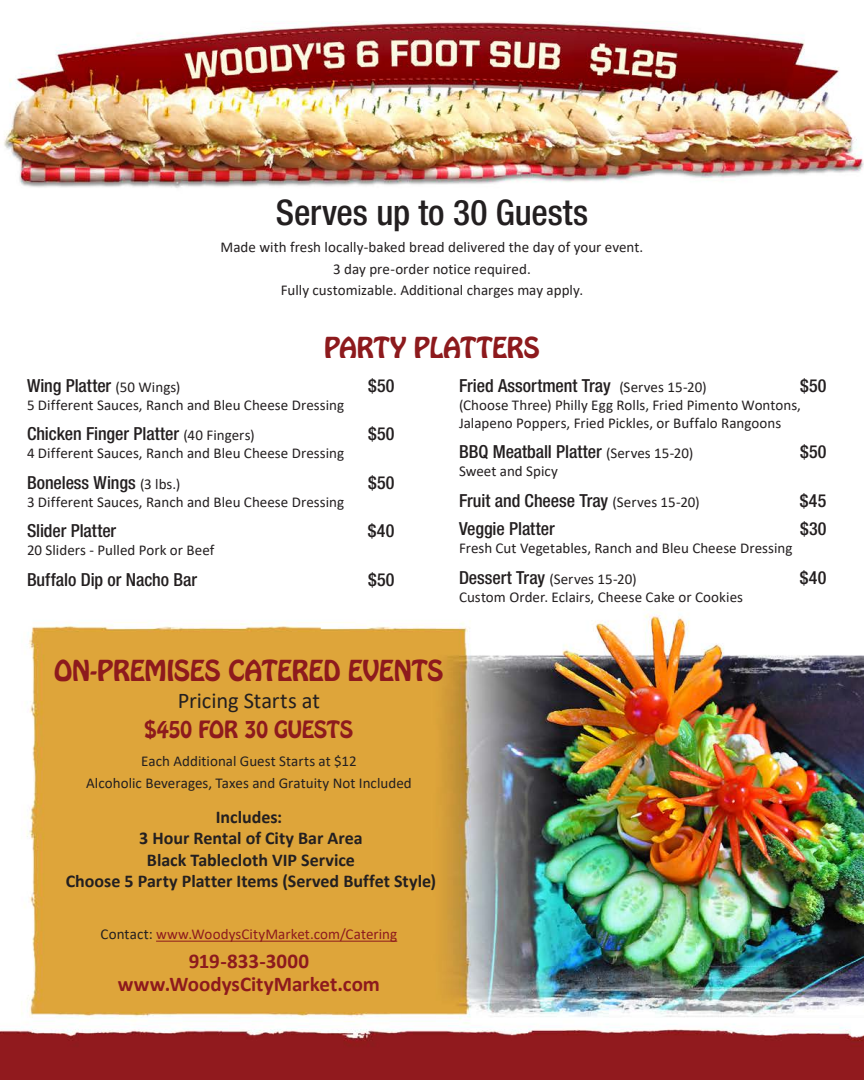
<style>
.page{position:relative;width:864px;height:1080px;background:#fff}
.page>*{position:absolute;margin:0;border:0;box-sizing:border-box;transform-origin:0 0}
.ItemBlock{font:500 condensed 35.4px "Helvetica Neue LT Std";letter-spacing:-.005em;color:#231f20}
.Titles{font:25.5px "Hobo Std";letter-spacing:-.015em;color:#8d1a1d}
.ItemBlock-2{font:22.5px "Calibri";letter-spacing:-.005em;color:#231f20}
.ItemBlock-3{font:700 21px "Calibri";color:#8d1a1d}
.Titles-2{font:21px "Hobo Std";letter-spacing:-.02em;color:#8d1a1d}
.ItemTitle_2{font:500 condensed 18px "Helvetica Neue LT Std";color:#231f20}
.ItemBlock-4{font:700 18px "Calibri";color:#231f20}
.ItemBlock-5{font:15px/18px "Calibri";letter-spacing:.005em;color:#231f20}
.ItemBlock-6{font:15px "Calibri";letter-spacing:.005em;color:#8d1a1d}
.ItemTitle_2-2{font:15px "Calibri";color:#231f20}
.s1{font-family:"Calibri";font-weight:400;font-stretch:normal;font-size:15px}
.s2{font-family:"Helvetica Neue LT Std";font-weight:500;font-stretch:condensed;font-size:18px}
.s3{color:#231f20}
</style>
<div class="page">
<img style="left:0;top:21px;width:864px;height:1059px">
<hr style="left:156px;top:941px;width:241px;height:1px;background:#8d1a1d">
<p class="ItemBlock" style="left:276px;top:191px;width:314px">Serves up to 30 Guests</p>
<p class="ItemBlock-5" style="left:221px;top:238px;width:424px">Made with fresh locally-baked bread delivered the day of your event.</p>
<p class="ItemBlock-5" style="left:333px;top:260px;width:199px">3 day pre-order notice required.</p>
<p class="ItemBlock-5" style="left:281px;top:282px;width:304px">Fully customizable. Additional charges may apply.</p>
<p class="Titles" style="left:324px;top:330px;width:217px">PARTY PLATTERS</p>
<p class="ItemTitle_2" style="left:27px;top:375px;width:155px">Wing Platter <span class="s1">(50 Wings)</span></p>
<p class="ItemTitle_2" style="left:368px;top:375px;width:28px">$50</p>
<p class="ItemBlock-5" style="left:27px;top:396px;width:319px">5 Different Sauces, Ranch and Bleu Cheese Dressing</p>
<p class="ItemTitle_2" style="left:27px;top:423px;width:229px">Chicken Finger Platter <span class="s1">(40 Fingers)</span></p>
<p class="ItemTitle_2" style="left:368px;top:423px;width:28px">$50</p>
<p class="ItemBlock-5" style="left:27px;top:445px;width:319px">4 Different Sauces, Ranch and Bleu Cheese Dressing</p>
<p class="ItemTitle_2" style="left:27px;top:472px;width:155px">Boneless Wings <span class="s1">(3 lbs.)</span></p>
<p class="ItemTitle_2" style="left:368px;top:472px;width:28px">$50</p>
<p class="ItemBlock-5" style="left:27px;top:493px;width:319px">3 Different Sauces, Ranch and Bleu Cheese Dressing</p>
<p class="ItemTitle_2" style="left:27px;top:520px;width:91px">Slider Platter</p>
<p class="ItemTitle_2" style="left:368px;top:520px;width:28px">$40</p>
<p class="ItemBlock-5" style="left:27px;top:542px;width:189px">20 Sliders - Pulled Pork or Beef</p>
<p class="ItemTitle_2" style="left:27px;top:569px;width:172px">Buffalo Dip or Nacho Bar</p>
<p class="ItemTitle_2" style="left:368px;top:569px;width:28px">$50</p>
<p class="ItemTitle_2" style="left:459px;top:375px;width:249px">Fried Assortment Tray <span class="s1">(Serves 15-20)</span></p>
<p class="ItemTitle_2" style="left:800px;top:375px;width:28px">$50</p>
<p class="ItemBlock-5" style="left:459px;top:396px;width:343px">(Choose Three) Philly Egg Rolls, Fried Pimento Wontons,<br>Jalapeno Poppers, Fried Pickles, or Buffalo Rangoons</p>
<p class="ItemTitle_2" style="left:459px;top:441px;width:236px">BBQ Meatball Platter <span class="s1">(Serves 15-20)</span></p>
<p class="ItemTitle_2" style="left:800px;top:441px;width:28px">$50</p>
<p class="ItemBlock-5" style="left:459px;top:463px;width:101px">Sweet and Spicy</p>
<p class="ItemTitle_2" style="left:459px;top:490px;width:242px">Fruit and Cheese Tray <span class="s1">(Serves 15-20)</span></p>
<p class="ItemTitle_2" style="left:800px;top:490px;width:28px">$45</p>
<p class="ItemTitle_2" style="left:459px;top:518px;width:97px">Veggie Platter</p>
<p class="ItemTitle_2" style="left:800px;top:518px;width:28px">$30</p>
<p class="ItemBlock-5" style="left:459px;top:540px;width:335px">Fresh Cut Vegetables, Ranch and Bleu Cheese Dressing</p>
<p class="ItemTitle_2-2" style="left:459px;top:568px;width:179px"><span class="s2">Dessert Tray</span> (Serves 15-20)</p>
<p class="ItemTitle_2" style="left:800px;top:567px;width:28px">$40</p>
<p class="ItemBlock-5" style="left:459px;top:588px;width:286px">Custom Order. Eclairs, Cheese Cake or Cookies</p>
<p class="Titles" style="left:54px;top:653px;width:391px">ON-PREMISES CATERED EVENTS</p>
<p class="ItemBlock-2" style="left:178px;top:684px;width:144px">Pricing Starts at</p>
<p class="Titles-2" style="left:145px;top:714px;width:210px">$450 FOR 30 GUESTS</p>
<p class="ItemBlock-5" style="left:141px;top:753px;width:217px">Each Additional Guest Starts at $12</p>
<p class="ItemBlock-5" style="left:86px;top:774px;width:327px">Alcoholic Beverages, Taxes and Gratuity Not Included</p>
<p class="ItemBlock-4" style="left:216px;top:804px;width:68px">Includes:</p>
<p class="ItemBlock-4" style="left:139px;top:826px;width:225px">3 Hour Rental of City Bar Area</p>
<p class="ItemBlock-4" style="left:147px;top:847px;width:210px">Black Tablecloth VIP Service</p>
<p class="ItemBlock-4" style="left:66px;top:869px;width:372px">Choose 5 Party Platter Items (Served Buffet Style)</p>
<p class="ItemBlock-6" style="left:101px;top:924px;width:298px"><span class="s3">Contact:</span> www.WoodysCityMarket.com/Catering</p>
<p class="ItemBlock-3" style="left:189px;top:946px;width:122px">919-833-3000</p>
<p class="ItemBlock-3" style="left:118px;top:969px;width:264px">www.WoodysCityMarket.com</p>
</div>
